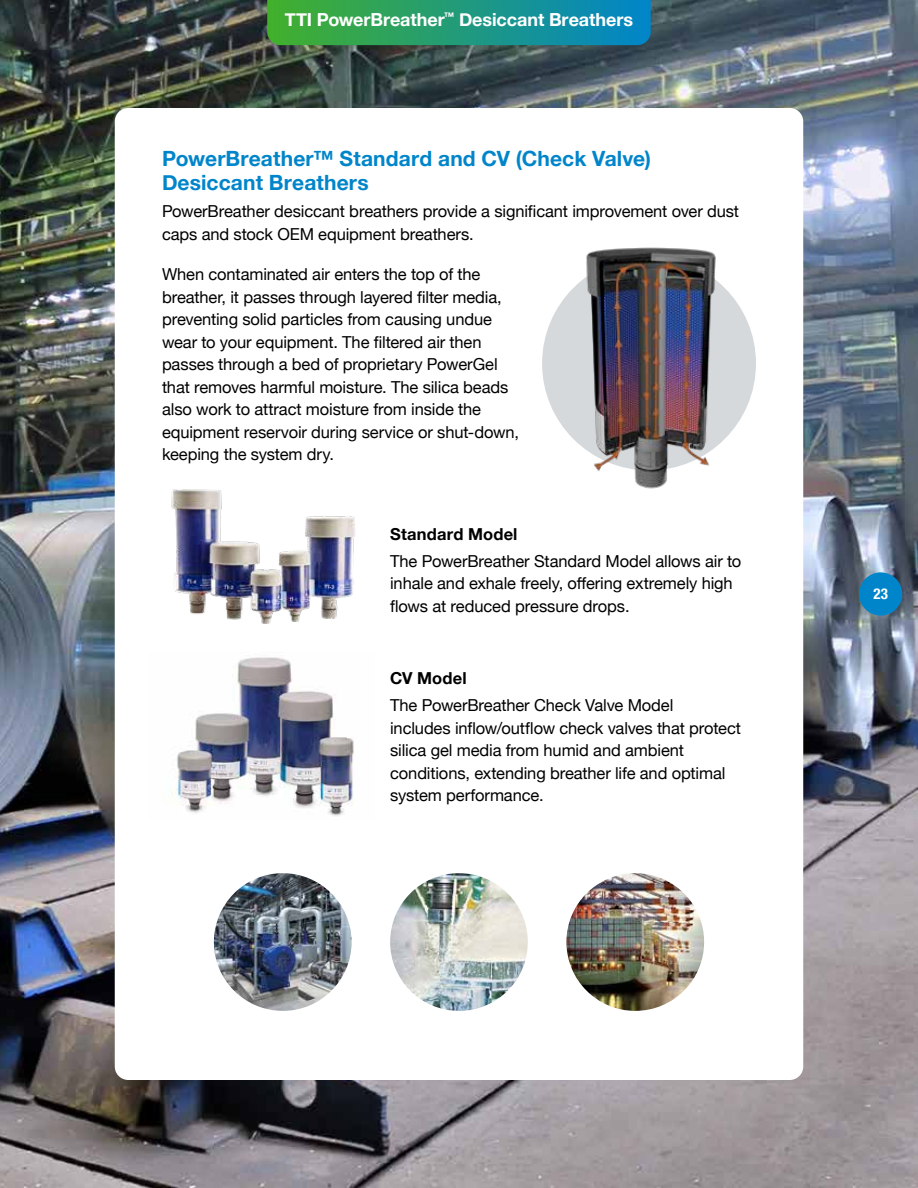
<style>
.page{position:relative;width:918px;height:1188px;background:#fff}
.page>*{position:absolute;margin:0;border:0;box-sizing:border-box;transform-origin:0 0}
.t1{font:700 21px/24px "Helvetica Neue";letter-spacing:.005em;color:#0085ca}
.t2{font:700 18px "Helvetica Neue";letter-spacing:-.005em;color:#fff}
.t3{font:16.5px/22.5px "Helvetica Neue";letter-spacing:-.01em;color:#000}
.t4{font:700 16.5px "Helvetica Neue";letter-spacing:.01em;color:#000}
.t5{font:700 condensed 15px "Helvetica Neue";color:#fff}
</style>
<div class="page">
<img style="left:0;top:0;width:918px;height:1188px">
<div style="left:115px;top:108px;width:688px;height:972px;background:#fff;border-radius:14px"></div>
<div style="left:859px;top:572px;width:43px;height:44px;background:#0085ca;border-radius:50%"></div>
<div style="left:542px;top:257px;width:214px;height:213px;background:#d6d9db;border-radius:50%"></div>
<img style="left:554px;top:247px;width:174px;height:242px">
<img style="left:390px;top:873px;width:138px;height:138px;border-radius:69px">
<img style="left:566px;top:873px;width:138px;height:138px;border-radius:69px">
<img style="left:214px;top:873px;width:138px;height:138px;border-radius:69px">
<img style="left:171px;top:489px;width:184px;height:135px">
<img style="left:172px;top:657px;width:182px;height:159px">
<svg style="left:267px;top:0;width:384px;height:45px;background:#21997a"></svg>
<p class="t2" style="left:285px;top:6px;width:350px">TTI PowerBreather<sup>™</sup> Desiccant Breathers</p>
<p class="t1" style="left:162px;top:147px;width:491px">PowerBreather™ Standard and CV (Check Valve)<br>Desiccant Breathers</p>
<p class="t3" style="left:162px;top:201px;width:579px">PowerBreather desiccant breathers provide a significant improvement over dust caps and stock OEM equipment breathers.</p>
<p class="t3" style="left:162px;top:264px;width:359px">When contaminated air enters the top of the breather, it passes through layered filter media, preventing solid particles from causing undue wear to your equipment. The filtered air then passes through a bed of proprietary PowerGel that removes harmful moisture. The silica beads also work to attract moisture from inside the equipment reservoir during service or shut-down, keeping the system dry.</p>
<p class="t4" style="left:390px;top:521px;width:129px">Standard Model</p>
<p class="t3" style="left:390px;top:550px;width:353px">The PowerBreather Standard Model allows air to inhale and exhale freely, offering extremely high flows at reduced pressure drops.</p>
<p class="t4" style="left:390px;top:666px;width:78px">CV Model</p>
<p class="t3" style="left:390px;top:695px;width:352px">The PowerBreather Check Valve Model<br>includes inflow/outflow check valves that protect silica gel media from humid and ambient conditions, extending breather life and optimal system performance.</p>
<p class="t5" style="left:873px;top:581px;width:16px">23</p>
</div>
